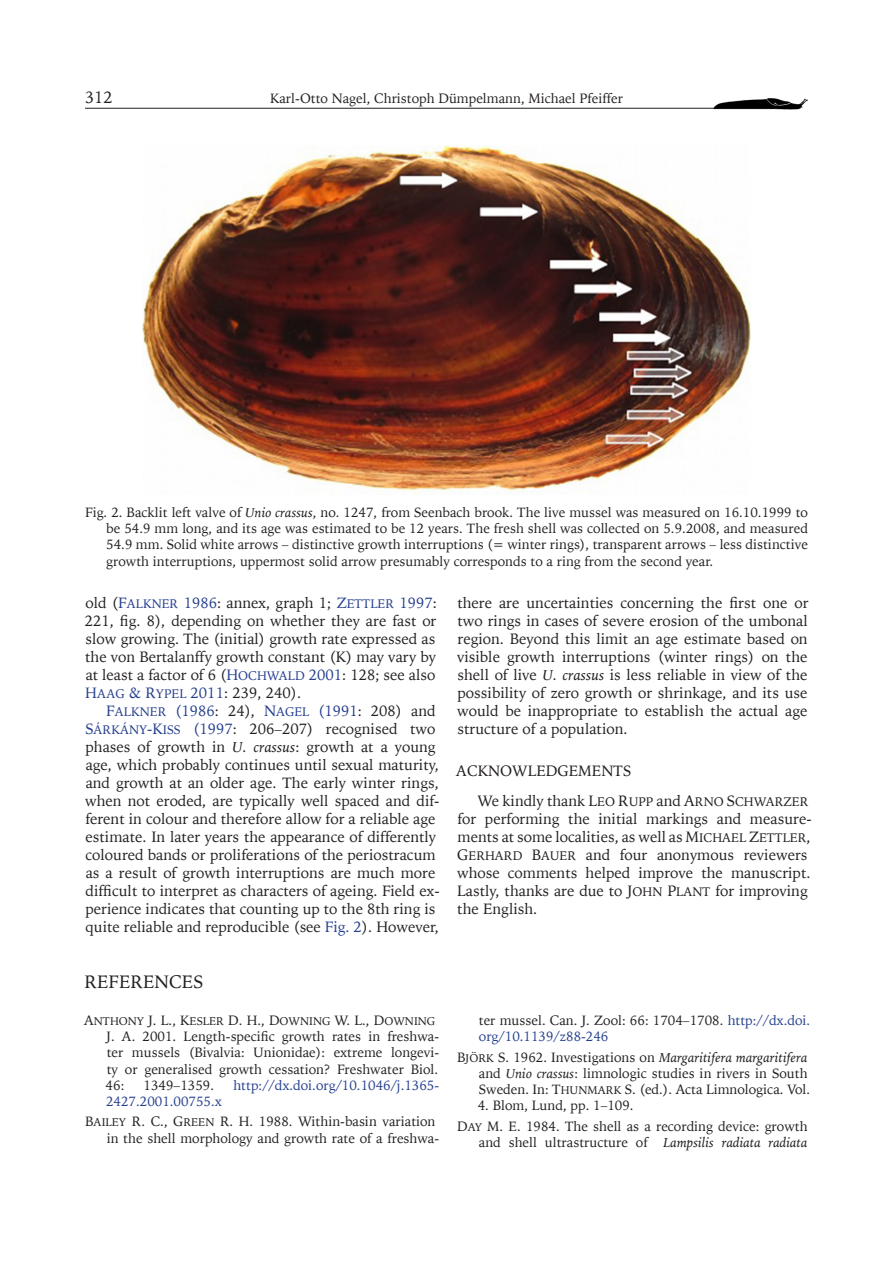
<style>
.page{position:relative;width:893px;height:1263px;background:#fff}
.page>*{position:absolute;margin:0;border:0;box-sizing:border-box;transform-origin:0 0}
.t1{font:18px "Iowan Old St EU";color:#231f20}
.t2{font:16.5px "Iowan Old St EU";color:#231f20}
.t3{font:15px/18px "Iowan Old St EU";color:#231f20}
.t4{font:13.5px/16.2px "Iowan Old St EU";color:#231f20}
.t5{font:13.5px "Iowan Old St EU";color:#253f8e}
.t6{font:12.45px "Iowan Old St EU Normal SC830";color:#253f8e}
.t7{font:11.25px "Iowan Old St EU Normal SC830";color:#231f20}
.s1{font-style:italic}
.s2{font-family:"Iowan Old St EU Normal SC830";color:#253f8e}
.s3{font-family:"Iowan Old St EU Normal SC830";font-size:12.45px;color:#253f8e}
.s4{color:#253f8e}
.s5{font-size:15px}
.s6{font-size:13.5px}
.s7{font-family:"Iowan Old St EU Normal SC830"}
.s8{font-family:"Iowan Old St EU Normal SC830";font-size:11.25px}
.s9{font-family:"Iowan Old St EU Normal SC830";font-size:12.45px}
</style>
<div class="page">
<hr style="left:85px;top:108px;width:706px;height:1px;background:#231f20">
<img style="left:714px;top:98px;width:93px;height:12px">
<img style="left:143px;top:145px;width:607px;height:347px">
<p class="t2" style="left:85px;top:87px;width:29px">312</p>
<p class="t4" style="left:270px;top:90px;width:354px">Karl-Otto Nagel, Christoph Dümpelmann, Michael Pfeiffer</p>
<p class="t4" style="left:106px;top:504px;width:703px;text-align:justify;text-indent:-21px">Fig. 2. Backlit left valve of <span class="s1">Unio crassus</span>, no. 1247, from Seenbach brook. The live mussel was measured on 16.10.1999 to be 54.9 mm long, and its age was estimated to be 12 years. The fresh shell was collected on 5.9.2008, and measured 54.9 mm. Solid white arrows – distinctive growth interruptions (= winter rings), transparent arrows – less distinctive growth interruptions, uppermost solid arrow presumably corresponds to a ring from the second year.</p>
<p class="t3" style="left:85px;top:594px;width:354px;text-align:justify">old (<span class="s2">F</span><span class="s3">ALKNER</span> <span class="s4">1986</span>: annex, graph 1; <span class="s2">Z</span><span class="s3">ETTLER</span> <span class="s4">1997</span>:<br>221, fig. 8), depending on whether they are fast or slow growing. The (initial) growth rate expressed as the von Bertalanffy growth constant (K) may vary by at least a factor of 6 (<span class="s2">H</span><span class="s3">OCHWALD</span> <span class="s4">2001</span>: 128; see also <span class="s2">H</span><span class="s3">AAG</span> <span class="s2">&amp; R</span><span class="s3">YPEL</span> <span class="s4">2011</span>: 239, 240).</p>
<p class="t3" style="left:106px;top:702px;width:331px"><span class="s2">F</span><span class="s3">ALKNER</span> <span class="s4">(1986</span>: 24), <span class="s2">N</span><span class="s3">AGEL</span> <span class="s4">(1991</span>: 208) and</p>
<p class="t6" style="left:86px;top:722px;width:89px"><span class="s5">S</span>ÁRKÁNY<span class="s5">-K</span>ISS</p>
<p class="t3" style="left:85px;top:720px;width:356px;text-indent:108px"><span class="s4">(1997</span>: 206–207) recognised two phases of growth in <span class="s1">U. crassus</span>: growth at a young age, which probably continues until sexual maturity, and growth at an older age. The early winter rings, when not eroded, are typically well spaced and dif&shy;ferent in colour and therefore allow for a reliable age estimate. In later years the appearance of differently coloured bands or proliferations of the periostracum as a result of growth interruptions are much more difficult to interpret as characters of ageing. Field ex&shy;perience indicates that counting up to the 8th ring is quite reliable and reproducible (see <span class="s4">Fig. 2</span>). However,</p>
<p class="t1" style="left:85px;top:970px;width:120px">REFERENCES</p>
<p class="t7" style="left:84px;top:1014px;width:353px"><span class="s6">A</span>NTHONY <span class="s6">J. L., K</span>ESLER <span class="s6">D. H., D</span>OWNING <span class="s6">W. L., D</span>OWNING</p>
<p class="t4" style="left:106px;top:1028px;width:335px;text-align:justify"><span class="s7">J. A.</span> 2001. Length-specific growth rates in freshwa&shy;ter mussels (Bivalvia: Unionidae): extreme longevi&shy;ty or generalised growth cessation? Freshwater Biol.<br>46:</p>
<p class="t4" style="left:144px;top:1077px;width:72px">1349–1359.</p>
<p class="t5" style="left:233px;top:1077px;width:207px">http://dx.doi.org/10.1046/j.1365-</p>
<p class="t4" style="left:85px;top:1091px;width:352px;line-height:20.4px;text-indent:21px"><span class="s4">2427.2001.00755.x<br></span><span class="s7">B</span><span class="s8">AILEY</span> R. C., <span class="s7">G</span><span class="s8">REEN</span> R. H. 1988. Within-basin variation</p>
<p class="t4" style="left:107px;top:1130px;width:334px">in the shell morphology and growth rate of a freshwa-</p>
<p class="t3" style="left:457px;top:594px;width:353px;text-align:justify">there are uncertainties concerning the first one or two rings in cases of severe erosion of the umbonal region. Beyond this limit an age estimate based on visible growth interruptions (winter rings) on the shell of live <span class="s1">U. crassus</span> is less reliable in view of the possibility of zero growth or shrinkage, and its use would be inappropriate to establish the actual age structure of a population.</p>
<p class="t3" style="left:478px;top:756px;width:332px;line-height:30px;text-indent:-21px">ACKNOWLEDGEMENTS<br>We kindly thank <span class="s7">L</span><span class="s9">EO</span> <span class="s7">R</span><span class="s9">UPP</span> and <span class="s7">A</span><span class="s9">RNO</span> <span class="s7">S</span><span class="s9">CHWARZER</span></p>
<p class="t3" style="left:457px;top:810px;width:356px">for performing the initial markings and measure&shy;ments at some localities, as well as <span class="s7">M</span><span class="s9">ICHAEL</span> <span class="s7">Z</span><span class="s9">ETTLER</span><span class="s7">, G</span><span class="s9">ERHARD</span> <span class="s7">B</span><span class="s9">AUER</span> and four anonymous reviewers whose comments helped improve the manuscript.<br>Lastly, thanks are due to <span class="s7">J</span><span class="s9">OHN</span> <span class="s7">P</span><span class="s9">LANT</span> for improving the English.</p>
<p class="t4" style="left:479px;top:1012px;width:333px">ter mussel. Can. J. Zool: 66: 1704–1708. <span class="s4">http://dx.doi. org/10.1139/z88-246</span></p>
<p class="t4" style="left:479px;top:1049px;width:333px;text-indent:-22px"><span class="s7">B</span><span class="s8">JÖRK</span> <span class="s7">S.</span> 1962. Investigations on <span class="s1">Margaritifera margaritifera </span>and <span class="s1">Unio crassus</span>: limnologic studies in rivers in South<br>Sweden. In: <span class="s7">T</span><span class="s8">HUNMARK</span> S. (ed.). Acta Limnologica. Vol.</p>
<p class="t4" style="left:457px;top:1095px;width:352px;line-height:20.4px;text-indent:20px">4. Blom, Lund, pp. 1–109.<br><span class="s7">D</span><span class="s8">AY</span> M. E. 1984. The shell as a recording device: growth</p>
<p class="t4" style="left:479px;top:1134px;width:330px">and shell ultrastructure of <span class="s1">Lampsilis radiata radiata</span></p>
</div>
